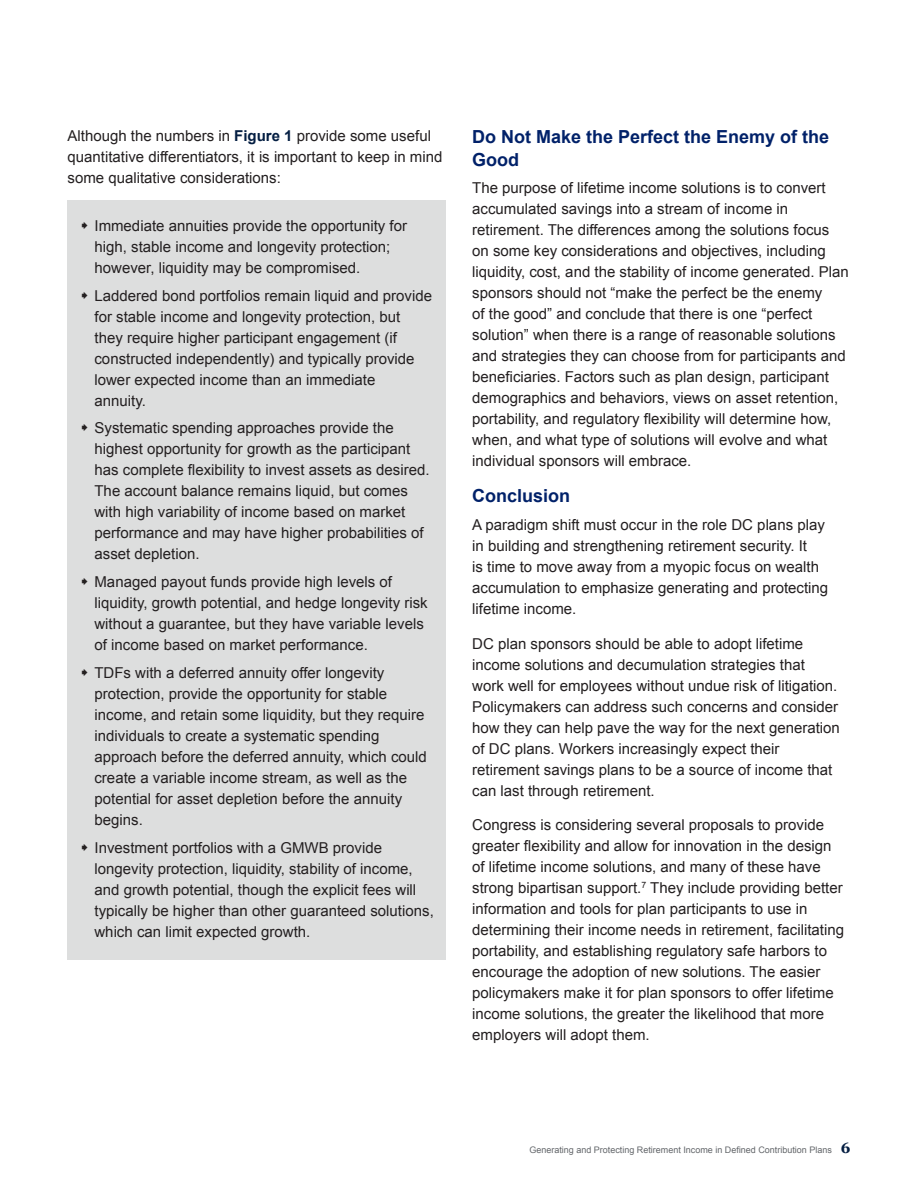
<style>
.page{position:relative;width:918px;height:1188px;background:#fff}
.page>*{position:absolute;margin:0;border:0;box-sizing:border-box;transform-origin:0 0}
.t1{font:700 18px/22.5px "Arial";color:#012169}
.t2{font:15px/21px "Arial";color:#231f20}
.t3{font:9px "Arial";color:#63666a}
.s1{font-weight:700;color:#041e42}
.s2{font-family:"Georgia";font-weight:700;font-size:15px;color:#041e42}
</style>
<div class="page">
<div style="left:68px;top:201px;width:378px;height:759px;background:#dddede"></div>
<p class="t2" style="left:68px;top:126px;width:376px">Although the numbers in <span class="s1">Figure 1</span> provide some useful quantitative differentiators, it is important to keep in mind some qualitative considerations:</p>
<p class="t2" style="left:94px;top:216px;width:314px">Immediate annuities provide the opportunity for high, stable income and longevity protection; however, liquidity may be compromised.</p>
<p class="t2" style="left:94px;top:286px;width:339px">Laddered bond portfolios remain liquid and provide for stable income and longevity protection, but they require higher participant engagement (if constructed independently) and typically provide lower expected income than an immediate<br>annuity.</p>
<p class="t2" style="left:94px;top:419px;width:337px">Systematic spending approaches provide the highest opportunity for growth as the participant has complete flexibility to invest assets as desired.<br>The account balance remains liquid, but comes with high variability of income based on market performance and may have higher probabilities of asset depletion.</p>
<p class="t2" style="left:94px;top:572px;width:335px">Managed payout funds provide high levels of liquidity, growth potential, and hedge longevity risk without a guarantee, but they have variable levels of income based on market performance.</p>
<p class="t2" style="left:94px;top:663px;width:334px">TDFs with a deferred annuity offer longevity protection, provide the opportunity for stable income, and retain some liquidity, but they require individuals to create a systematic spending approach before the deferred annuity, which could create a variable income stream, as well as the potential for asset depletion before the annuity begins.</p>
<p class="t2" style="left:94px;top:838px;width:341px">Investment portfolios with a GMWB provide longevity protection, liquidity, stability of income, and growth potential, though the explicit fees will typically be higher than other guaranteed solutions, which can limit expected growth.</p>
<p class="t1" style="left:472px;top:127px;width:359px">Do Not Make the Perfect the Enemy of the<br>Good</p>
<p class="t2" style="left:472px;top:179px;width:378px">The purpose of lifetime income solutions is to convert accumulated savings into a stream of income in retirement. The differences among the solutions focus on some key considerations and objectives, including liquidity, cost, and the stability of income generated. Plan sponsors should not “make the perfect be the enemy<br>of the good” and conclude that there is one “perfect solution” when there is a range of reasonable solutions and strategies they can choose from for participants and beneficiaries. Factors such as plan design, participant demographics and behaviors, views on asset retention, portability, and regulatory flexibility will determine how, when, and what type of solutions will evolve and what individual sponsors will embrace.</p>
<p class="t1" style="left:472px;top:486px;width:100px">Conclusion</p>
<p class="t2" style="left:472px;top:515px;width:358px">A paradigm shift must occur in the role DC plans play in building and strengthening retirement security. It<br>is time to move away from a myopic focus on wealth accumulation to emphasize generating and protecting lifetime income.</p>
<p class="t2" style="left:472px;top:634px;width:369px">DC plan sponsors should be able to adopt lifetime income solutions and decumulation strategies that work well for employees without undue risk of litigation.<br>Policymakers can address such concerns and consider how they can help pave the way for the next generation of DC plans. Workers increasingly expect their retirement savings plans to be a source of income that can last through retirement.</p>
<p class="t2" style="left:472px;top:815px;width:373px">Congress is considering several proposals to provide greater flexibility and allow for innovation in the design of lifetime income solutions, and many of these have strong bipartisan support.<sup>7</sup> They include providing better information and tools for plan participants to use in determining their income needs in retirement, facilitating portability, and establishing regulatory safe harbors to encourage the adoption of new solutions. The easier policymakers make it for plan sponsors to offer lifetime income solutions, the greater the likelihood that more employers will adopt them.</p>
<p class="t3" style="left:529px;top:1144px;width:323px">Generating and Protecting Retirement Income in Defined Contribution Plans <span class="s2">6</span></p>
</div>
